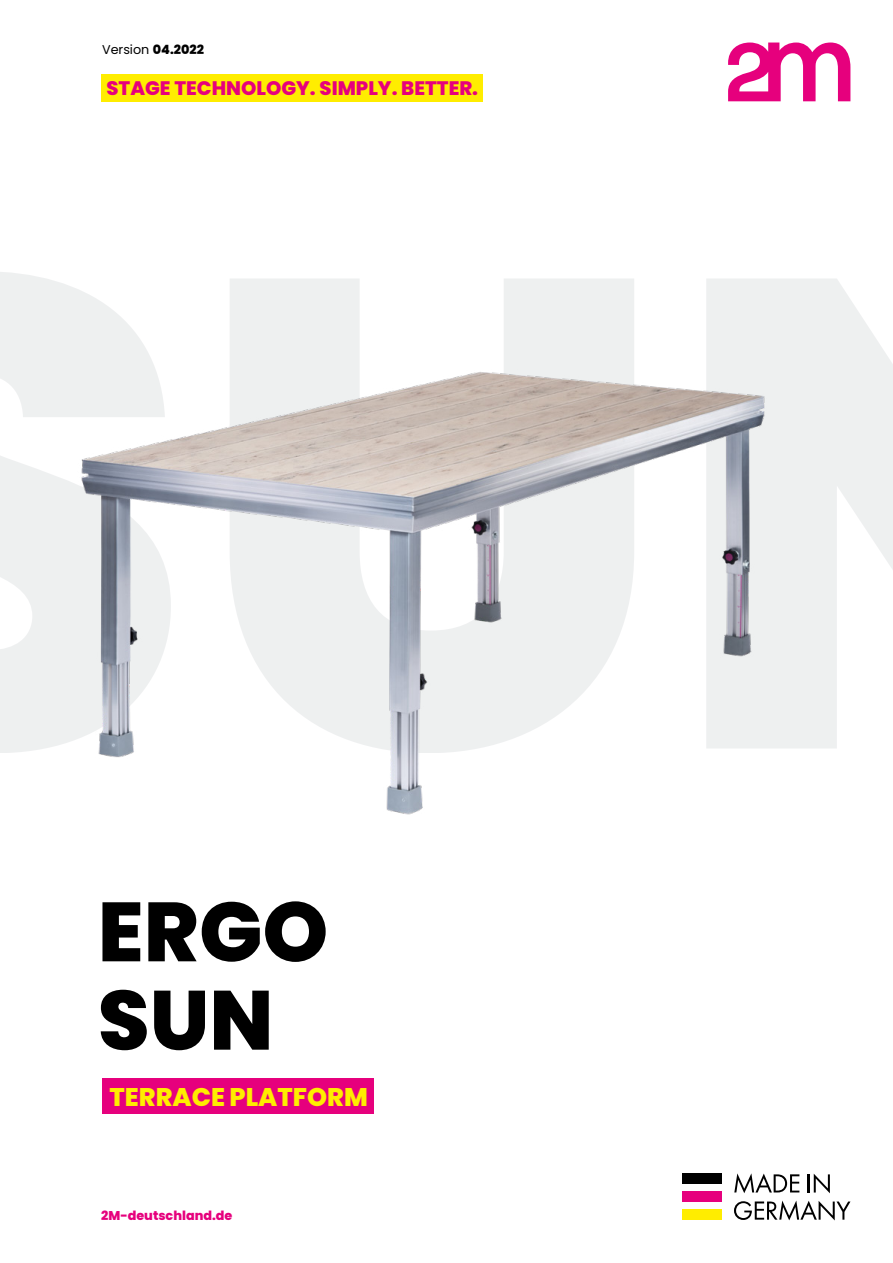
<style>
.page{position:relative;width:893px;height:1263px;background:#fff}
.page>*{position:absolute;margin:0;border:0;box-sizing:border-box;transform-origin:0 0}
.t1{font:800 83.7px/88.3px "Poppins";color:#000}
.t2{font:800 25.5px "Poppins";color:#ffed00}
.t3{font:800 19.5px "Poppins";color:#e6007d}
.t4{font:800 12.75px "Poppins";color:#e6007d}
.t5{font:12.75px "Poppins";color:#000}
.s1{font-weight:800}
</style>
<div class="page">
<svg style="left:728px;top:43px;width:122px;height:58px"></svg>
<div style="left:682px;top:1174px;width:40px;height:10px;background:#000"></div>
<div style="left:682px;top:1192px;width:40px;height:10px;background:#e6007d"></div>
<div style="left:682px;top:1209px;width:40px;height:11px;background:#ffed00"></div>
<svg style="left:734px;top:1173px;width:65px;height:20px"></svg>
<svg style="left:808px;top:1174px;width:22px;height:19px"></svg>
<svg style="left:734px;top:1200px;width:116px;height:20px"></svg>
<img style="left:81px;top:372px;width:684px;height:443px">
<div style="left:101px;top:74px;width:382px;height:28px;background:#ffed00"></div>
<div style="left:102px;top:1079px;width:272px;height:35px;background:#e6007d"></div>
<p class="t5" style="left:102px;top:42px;width:103px">Version <span class="s1">04.2022</span></p>
<p class="t3" style="left:107px;top:77px;width:373px">STAGE TECHNOLOGY. SIMPLY. BETTER.</p>
<h1 class="t1" style="left:98px;top:888px;width:232px">ERGO sun</h1>
<h2 class="t2" style="left:109px;top:1082px;width:260px">TERRACE PLATFORM</h2>
<p class="t4" style="left:101px;top:1208px;width:133px">2M-deutschland.de</p>
</div>
